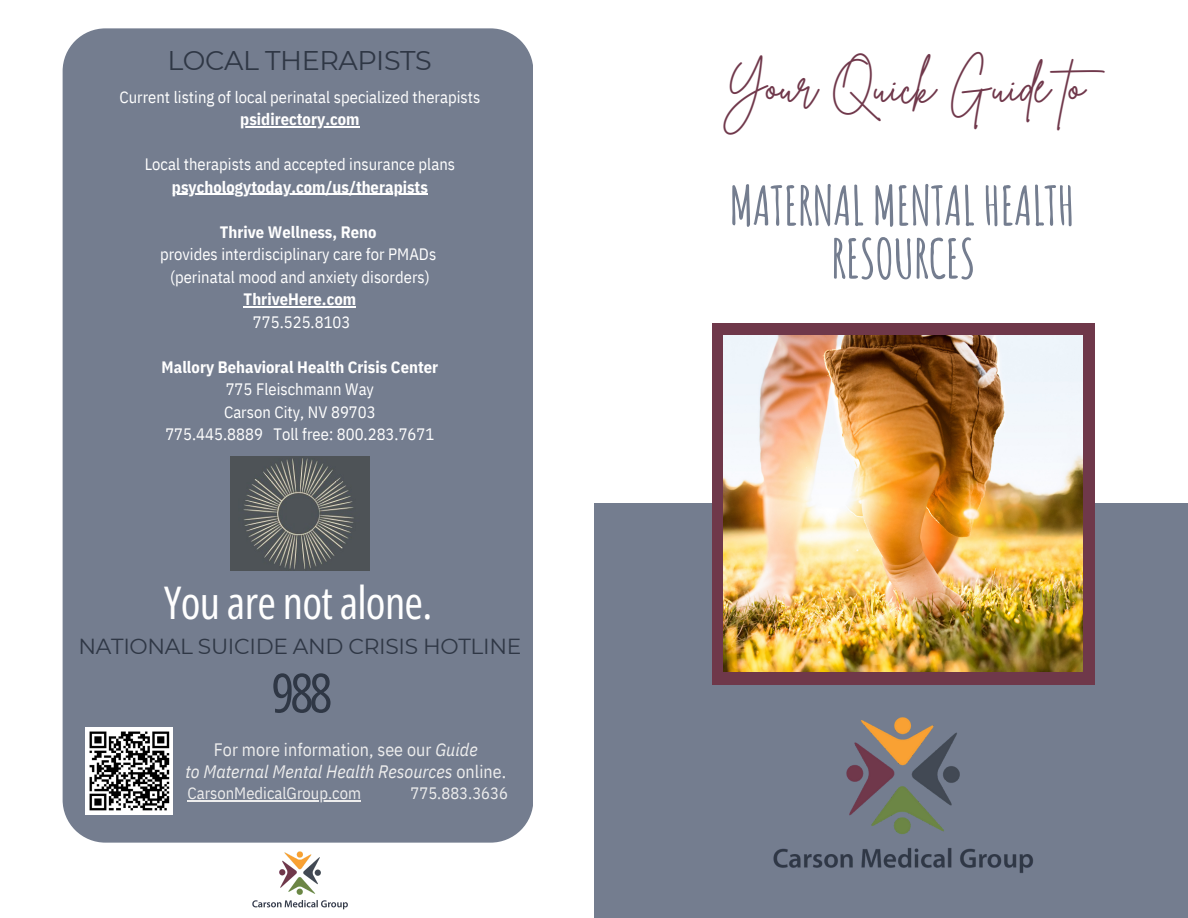
<style>
.page{position:relative;width:1188px;height:918px;background:#fff}
.page>*{position:absolute;margin:0;border:0;box-sizing:border-box;transform-origin:0 0}
.t1{font:54px "Open Sans Condensed";color:#2f3745}
.t2{font:700 53.4px "Amatic SC";letter-spacing:-.015em;color:#747d8f}
.t3{font:48.75px "Brittany Signature";letter-spacing:-.015em;color:#70384b}
.t4{font:45px "Open Sans Condensed";letter-spacing:-.015em;color:#fff}
.t5{font:27px "Montserrat";letter-spacing:-.015em;color:#2f3745}
.t6{font:21.75px "Montserrat";letter-spacing:-.015em;color:#2f3745}
.t7{font:italic 18px "IBM Plex Sans Cond";color:#ededed}
.t8{font:18px "IBM Plex Sans Cond";color:#ededed}
.t9{font:16.5px/22.5px "IBM Plex Sans Cond";color:#fff;text-align:center}
.t10{font:700 16.5px "IBM Plex Sans Cond";color:#fff}
.t11{font:16.5px "IBM Plex Sans Cond";color:#ededed}
.s1{font-weight:700}
.s2{font-style:italic}
.s3{font-style:normal}
</style>
<div class="page">
<div style="left:594px;top:504px;width:594px;height:414px;background:#747d8f"></div>
<div style="left:712px;top:323px;width:382px;height:361px;background:#6f384a"></div>
<img style="left:724px;top:335px;width:358px;height:337px">
<img style="left:773px;top:717px;width:260px;height:156px">
<div style="left:63px;top:28px;width:470px;height:815px;background:#747d8f"></div>
<img style="left:230px;top:457px;width:140px;height:113px">
<hr style="left:240px;top:126px;width:120px;height:1px;background:#fff">
<hr style="left:172px;top:194px;width:256px;height:1px;background:#fff">
<hr style="left:244px;top:306px;width:112px;height:1px;background:#fff">
<hr style="left:187px;top:800px;width:174px;height:1px;background:#ededed">
<img style="left:252px;top:851px;width:96px;height:59px">
<img style="left:85px;top:727px;width:88px;height:87px">
<img style="left:89px;top:731px;width:82px;height:81px">
<p class="t5" style="left:167px;top:44px;width:266px">LOCAL THERAPISTS</p>
<p class="t9" style="left:120px;top:85px;width:362px">Current listing of local perinatal specialized therapists <span class="s1">psidirectory.com</span></p>
<p class="t9" style="left:145px;top:153px;width:312px">Local therapists and accepted insurance plans <span class="s1">psychologytoday.com/us/therapists</span></p>
<p class="t10" style="left:220px;top:221px;width:158px">Thrive Wellness, Reno</p>
<p class="t9" style="left:160px;top:243px;width:278px">provides interdisciplinary care for PMADs</p>
<p class="t9" style="left:170px;top:265px;width:261px">(perinatal mood and anxiety disorders)<br><span class="s1">ThriveHere.com</span></p>
<p class="t9" style="left:253px;top:310px;width:99px">775.525.8103</p>
<p class="t10" style="left:162px;top:356px;width:278px">Mallory Behavioral Health Crisis Center</p>
<p class="t9" style="left:226px;top:378px;width:150px">775 Fleischmann Way</p>
<p class="t9" style="left:224px;top:400px;width:153px">Carson City, NV 89703</p>
<p class="t9" style="left:165px;top:423px;width:271px">775.445.8889 Toll free: 800.283.7671</p>
<p class="t4" style="left:164px;top:571px;width:270px">You are not alone.</p>
<p class="t6" style="left:79px;top:633px;width:444px">NATIONAL SUICIDE AND CRISIS HOTLINE</p>
<p class="t1" style="left:271px;top:655px;width:62px">988</p>
<p class="t8" style="left:214px;top:738px;width:266px">For more information, see our <span class="s2">Guide</span></p>
<p class="t7" style="left:185px;top:759px;width:322px">to Maternal Mental Health Resources <span class="s3">online.</span></p>
<p class="t11" style="left:187px;top:782px;width:175px">CarsonMedicalGroup.com</p>
<p class="t11" style="left:410px;top:782px;width:99px">775.883.3636</p>
<p class="t3" style="left:721px;top:53px;width:399px">Your Quick Guide to</p>
<p class="t2" style="left:729px;top:171px;width:347px">MATERNAL MENTAL HEALTH</p>
<p class="t2" style="left:831px;top:224px;width:146px">RESOURCES</p>
</div>
